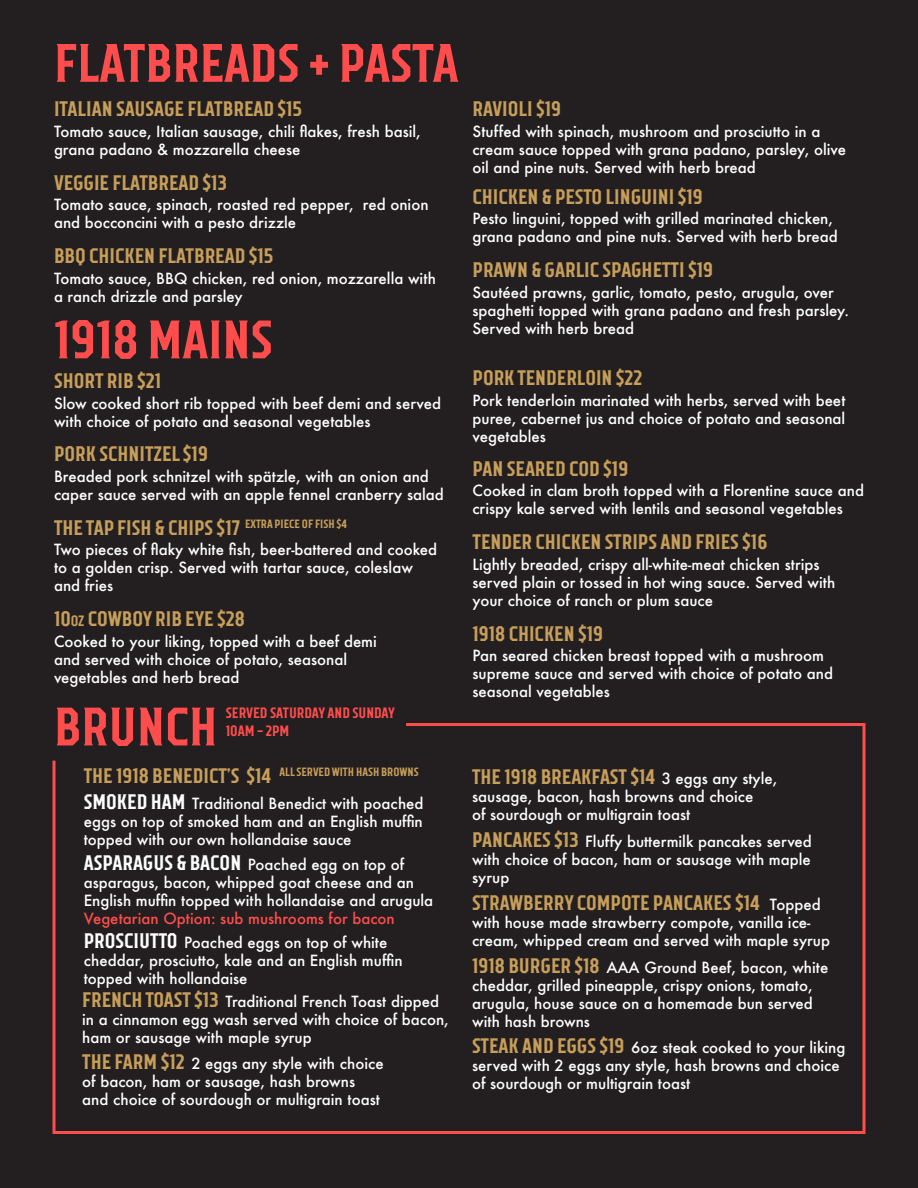
<style>
.page{position:relative;width:918px;height:1188px;background:#231f20}
.page>*{position:absolute;margin:0;border:0;box-sizing:border-box;transform-origin:0 0}
.t1{font:700 54px "TT Octas";color:#ff4d4d}
.t2{font:700 21px "TT Octas";color:#c89f5a}
.t3{font:500 15px/18px "Futura";color:#fff}
.t4{font:700 15px "TT Octas";color:#ff4d4d}
.t5{font:700 12px "TT Octas";color:#c89f5a}
.s1{font-size:15px}
.s2{font-family:"TT Octas";font-weight:700;font-size:21px}
.s3{color:#ff4d4d}
.s4{font-family:"TT Octas";font-weight:700;font-size:21px;color:#c89f5a}
.s5{font-family:"Futura";font-weight:500;font-size:15px;color:#fff}
</style>
<div class="page">
<svg style="left:52px;top:723px;width:814px;height:411px"></svg>
<p class="t1" style="left:54px;top:31px;width:406px">FLATBREADS + PASTA</p>
<p class="t2" style="left:54px;top:97px;width:250px">ITALIAN SAUSAGE FLATBREAD $15</p>
<p class="t3" style="left:54px;top:122px;width:368px">Tomato sauce, Italian sausage, chili flakes, fresh basil, grana padano &amp; mozzarella cheese</p>
<p class="t2" style="left:54px;top:170px;width:174px">VEGGIE FLATBREAD $13</p>
<p class="t3" style="left:54px;top:195px;width:376px">Tomato sauce, spinach, roasted red pepper, red onion and bocconcini with a pesto drizzle</p>
<p class="t2" style="left:54px;top:243px;width:221px">BBQ CHICKEN FLATBREAD $15</p>
<p class="t3" style="left:54px;top:269px;width:384px">Tomato sauce, BBQ chicken, red onion, mozzarella with</p>
<p class="t3" style="left:54px;top:287px;width:190px">a ranch drizzle and parsley</p>
<p class="t1" style="left:54px;top:308px;width:220px">1918 MAINS</p>
<p class="t2" style="left:54px;top:368px;width:109px">SHORT RIB $21</p>
<p class="t3" style="left:54px;top:394px;width:389px">Slow cooked short rib topped with beef demi and served with choice of potato and seasonal vegetables</p>
<p class="t2" style="left:54px;top:442px;width:156px">PORK SCHNITZEL $19</p>
<p class="t3" style="left:54px;top:467px;width:391px">Breaded pork schnitzel with spätzle, with an onion and caper sauce served with an apple fennel cranberry salad</p>
<p class="t3" style="left:54px;top:541px;width:385px">Two pieces of flaky white fish, beer-battered and cooked to a golden crisp. Served with tartar sauce, coleslaw</p>
<p class="t3" style="left:54px;top:577px;width:61px">and fries</p>
<p class="t2" style="left:54px;top:515px;width:188px">THE TAP FISH &amp; CHIPS $17</p>
<p class="t5" style="left:245px;top:517px;width:103px">EXTRA PIECE OF FISH $4</p>
<p class="t2" style="left:54px;top:607px;width:192px">10<span class="s1">OZ</span> COWBOY RIB EYE $28</p>
<p class="t3" style="left:54px;top:632px;width:324px">Cooked to your liking, topped with a beef demi</p>
<p class="t3" style="left:54px;top:650px;width:295px">and served with choice of potato, seasonal</p>
<p class="t3" style="left:54px;top:668px;width:187px">vegetables and herb bread</p>
<p class="t1" style="left:54px;top:695px;width:165px">BRUNCH</p>
<p class="t4" style="left:226px;top:704px;width:171px">SERVED SATURDAY AND SUNDAY</p>
<p class="t4" style="left:226px;top:722px;width:65px">10AM – 2PM</p>
<p class="t2" style="left:84px;top:763px;width:189px">THE 1918 BENEDICT’S $14</p>
<p class="t5" style="left:280px;top:764px;width:141px">ALL SERVED WITH HASH BROWNS</p>
<p class="t3" style="left:84px;top:794px;width:341px"><span class="s2">SMOKED HAM</span> Traditional Benedict with poached</p>
<p class="t3" style="left:84px;top:812px;width:341px">eggs on top of smoked ham and an English muffin topped with our own hollandaise sauce</p>
<p class="t3" style="left:84px;top:855px;width:322px"><span class="s2">ASPARAGUS &amp; BACON</span> Poached egg on top of</p>
<p class="t3" style="left:84px;top:873px;width:332px">asparagus, bacon, whipped goat cheese and an</p>
<p class="t3" style="left:84px;top:891px;width:351px">English muffin topped with hollandaise and arugula<br><span class="s3">Vegetarian Option: sub mushrooms for bacon</span></p>
<p class="t3" style="left:84px;top:933px;width:305px"><span class="s2">PROSCIUTTO</span> Poached eggs on top of white</p>
<p class="t3" style="left:84px;top:951px;width:320px">cheddar, prosciutto, kale and an English muffin</p>
<p class="t3" style="left:84px;top:969px;width:165px">topped with hollandaise</p>
<p class="t3" style="left:82px;top:993px;width:368px"><span class="s4">FRENCH TOAST $13</span> Traditional French Toast dipped in a cinnamon egg wash served with choice of bacon, ham or sausage with maple syrup</p>
<p class="t3" style="left:82px;top:1054px;width:303px"><span class="s4">THE FARM $12</span> 2 eggs any style with choice</p>
<p class="t3" style="left:82px;top:1072px;width:274px">of bacon, ham or sausage, hash browns</p>
<p class="t3" style="left:82px;top:1090px;width:299px">and choice of sourdough or multigrain toast</p>
<p class="t2" style="left:472px;top:97px;width:90px">RAVIOLI $19</p>
<p class="t3" style="left:472px;top:122px;width:375px">Stuffed with spinach, mushroom and prosciutto in a cream sauce topped with grana padano, parsley, olive oil and pine nuts. Served with herb bread</p>
<p class="t2" style="left:472px;top:184px;width:232px">CHICKEN &amp; PESTO LINGUINI $19</p>
<p class="t3" style="left:472px;top:209px;width:367px">Pesto linguini, topped with grilled marinated chicken, grana padano and pine nuts. Served with herb bread</p>
<p class="t2" style="left:472px;top:258px;width:242px">PRAWN &amp; GARLIC SPAGHETTI $19</p>
<p class="t3" style="left:472px;top:283px;width:378px">Sautéed prawns, garlic, tomato, pesto, arugula, over spaghetti topped with grana padano and fresh parsley.<br>Served with herb bread</p>
<p class="t2" style="left:472px;top:366px;width:171px">PORK TENDERLOIN $22</p>
<p class="t3" style="left:472px;top:391px;width:374px;text-align:justify">Pork tenderloin marinated with herbs, served with beet puree, cabernet jus and choice of potato and seasonal vegetables</p>
<p class="t2" style="left:472px;top:456px;width:157px">PAN SEARED COD $19</p>
<p class="t3" style="left:472px;top:482px;width:393px">Cooked in clam broth topped with a Florentine sauce and crispy kale served with lentils and seasonal vegetables</p>
<p class="t3" style="left:472px;top:555px;width:364px">Lightly breaded, crispy all-white-meat chicken strips served plain or tossed in hot wing sauce. Served with your choice of ranch or plum sauce</p>
<p class="t3" style="left:472px;top:647px;width:362px">Pan seared chicken breast topped with a mushroom supreme sauce and served with choice of potato and seasonal vegetables</p>
<p class="t2" style="left:472px;top:530px;width:296px">TENDER CHICKEN STRIPS AND FRIES $16</p>
<p class="t2" style="left:472px;top:621px;width:132px">1918 CHICKEN $19</p>
<p class="t2" style="left:472px;top:765px;width:307px">THE 1918 BREAKFAST $14 <span class="s5">3 eggs any style,</span></p>
<p class="t3" style="left:472px;top:788px;width:283px">sausage, bacon, hash browns and choice</p>
<p class="t3" style="left:472px;top:806px;width:220px">of sourdough or multigrain toast</p>
<p class="t3" style="left:472px;top:832px;width:341px;text-align:justify"><span class="s4">PANCAKES $13</span> Fluffy buttermilk pancakes served with choice of bacon, ham or sausage with maple syrup</p>
<p class="t2" style="left:472px;top:890px;width:350px">STRAWBERRY COMPOTE PANCAKES $14 <span class="s5">Topped</span></p>
<p class="t3" style="left:472px;top:913px;width:360px">with house made strawberry compote, vanilla ice&shy;cream, whipped cream and served with maple syrup</p>
<p class="t3" style="left:472px;top:959px;width:358px"><span class="s4">1918 BURGER $18</span> AAA Ground Beef, bacon, white cheddar, grilled pineapple, crispy onions, tomato, arugula, house sauce on a homemade bun served with hash browns</p>
<p class="t3" style="left:472px;top:1039px;width:375px"><span class="s4">STEAK AND EGGS $19</span> 6oz steak cooked to your liking served with 2 eggs any style, hash browns and choice of sourdough or multigrain toast</p>
</div>
